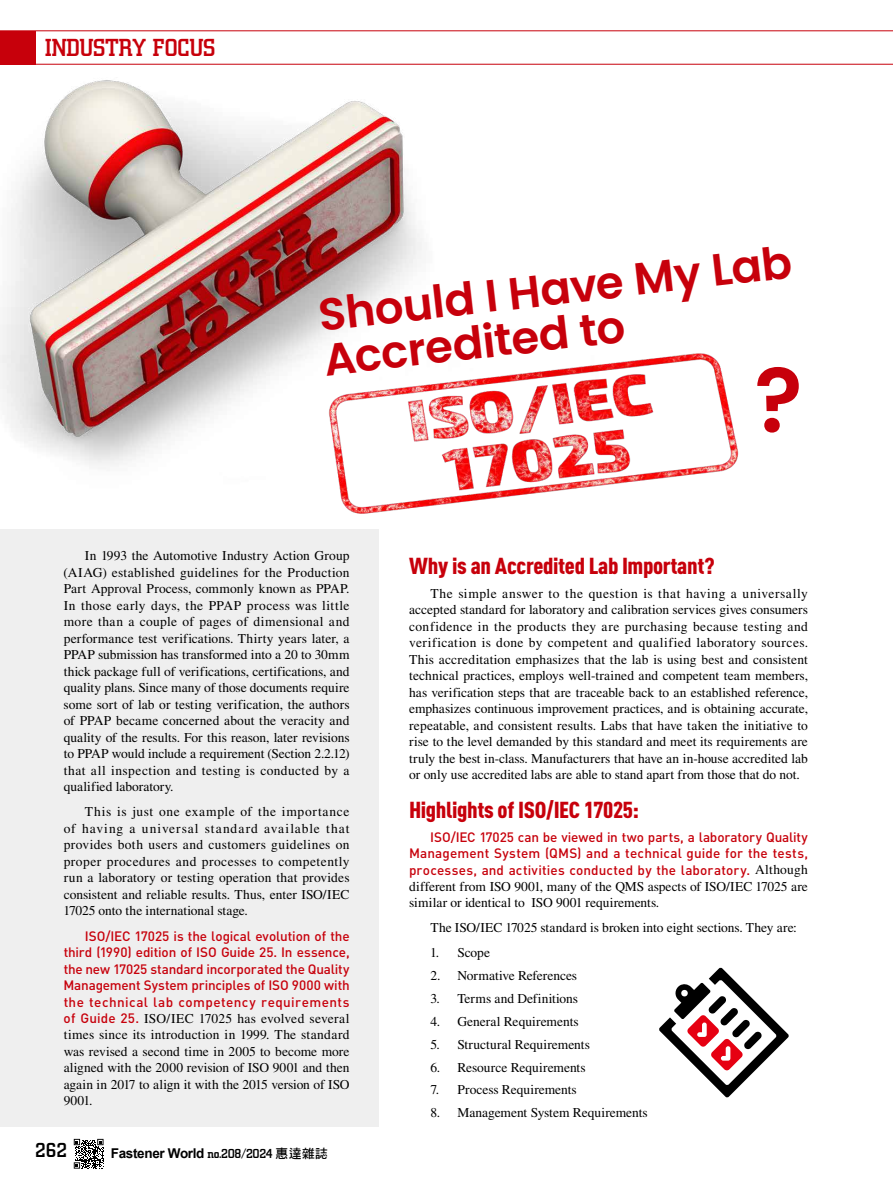
<style>
.page{position:relative;width:893px;height:1191px;background:#fff}
.page>*{position:absolute;margin:0;border:0;box-sizing:border-box;transform-origin:0 0}
.t1{font:600 90px "Poppins";color:#c7000b}
.t2{font:600 45px/45.6px "Poppins";color:#c7000b}
.t3{font:500 25.5px "City D";letter-spacing:-.025em;color:#c7000b}
.t4{font:900 22.8px "DIN Cond";letter-spacing:-.015em;color:#c7000b;scale:1.05 1}
.t5{font:500 21px "City D";color:#000}
.t6{font:13.5px/16.5px "Times LT Std";color:#000;text-align:justify}
.t7{font:500 13.5px/16.5px "DIN Pro";letter-spacing:.025em;color:#c7000b;text-align:justify}
.t8{font:700 13.5px "Arial";letter-spacing:-.025em;color:#000}
.s1{font-family:"DIN Pro";font-weight:500;color:#c7000b}
.s2{font-family:"City D";font-weight:500}
.s3{font-family:"DF Hei Std W7";font-weight:400;font-size:12.75px}
.s4{font-family:"Times LT Std";font-weight:400;color:#000}
</style>
<div class="page">
<div style="left:0;top:529px;width:378px;height:598px;background:#efefef"></div>
<img style="left:0;top:80px;width:367px;height:383px">
<div style="left:0;top:31px;width:36px;height:33px;background:#c7000b"></div>
<hr style="left:0;top:64px;width:893px;height:1px;background:#c7000b">
<hr style="left:0;top:31px;width:893px;height:1px;background:#c7000b">
<svg style="left:74px;top:1138px;width:30px;height:30px"></svg>
<img style="left:89px;top:105px;width:650px;height:409px">
<svg style="left:659px;top:967px;width:130px;height:130px"></svg>
<h3 class="t3" style="left:45px;top:34px;width:172px">INDUSTRY FOCUS</h3>
<h2 class="t2" style="left:316px;top:291px;width:477px;rotate:-6deg">Should I Have My Lab<br>Accredited to</h2>
<h1 class="t1" style="left:754px;top:348px;width:50px">?</h1>
<p class="t6" style="left:64px;top:547px;width:287px;text-indent:21px">In 1993 the Automotive Industry Action Group (AIAG) established guidelines for the Production Part Approval Process, commonly known as PPAP.<br>In those early days, the PPAP process was little more than a couple of pages of dimensional and performance test verifications. Thirty years later, a PPAP submission has transformed into a 20 to 30mm thick package full of verifications, certifications, and quality plans. Since many of those documents require some sort of lab or testing verification, the authors of PPAP became concerned about the veracity and quality of the results. For this reason, later revisions to PPAP would include a requirement (Section 2.2.12) that all inspection and testing is conducted by a qualified laboratory.</p>
<p class="t6" style="left:63px;top:803px;width:288px;text-indent:22px">This is just one example of the importance of having a universal standard available that provides both users and customers guidelines on proper procedures and processes to competently run a laboratory or testing operation that provides consistent and reliable results. Thus, enter ISO/IEC 17025 onto the international stage.</p>
<p class="t7" style="left:64px;top:927px;width:288px;text-indent:21px">ISO/IEC 17025 is the logical evolution of the third (1990) edition of ISO Guide 25. In essence, the new 17025 standard incorporated the Quality Management System principles of ISO 9000 with the technical lab competency requirements</p>
<p class="t6" style="left:64px;top:1010px;width:287px"><span class="s1">of Guide 25.</span> ISO/IEC 17025 has evolved several times since its introduction in 1999. The standard was revised a second time in 2005 to become more aligned with the 2000 revision of ISO 9001 and then again in 2017 to align it with the 2015 version of ISO 9001.</p>
<h3 class="t5" style="left:35px;top:1138px;width:33px">262</h3>
<p class="t8" style="left:111px;top:1144px;width:219px">Fastener World <span class="s2">no.208/2024</span> <span class="s3">惠達雜誌</span></p>
<h3 class="t4" style="left:409px;top:552px;width:293px">Why is an Accredited Lab Important?</h3>
<p class="t6" style="left:409px;top:585px;width:400px;text-indent:21px">The simple answer to the question is that having a universally accepted standard for laboratory and calibration services gives consumers confidence in the products they are purchasing because testing and verification is done by competent and qualified laboratory sources.<br>This accreditation emphasizes that the lab is using best and consistent technical practices, employs well-trained and competent team members, has verification steps that are traceable back to an established reference, emphasizes continuous improvement practices, and is obtaining accurate, repeatable, and consistent results. Labs that have taken the initiative to rise to the level demanded by this standard and meet its requirements are truly the best in-class. Manufacturers that have an in-house accredited lab or only use accredited labs are able to stand apart from those that do not.</p>
<h3 class="t4" style="left:409px;top:795px;width:221px">Highlights of ISO/IEC 17025:</h3>
<p class="t7" style="left:409px;top:828px;width:401px;text-indent:21px">ISO/IEC 17025 can be viewed in two parts, a laboratory Quality Management System (QMS) and a technical guide for the tests, processes, and activities conducted by the laboratory. <span class="s4">Although</span></p>
<p class="t6" style="left:409px;top:877px;width:400px">different from ISO 9001, many of the QMS aspects of ISO/IEC 17025 are similar or identical to ISO 9001 requirements.</p>
<p class="t6" style="left:430px;top:919px;width:368px">The ISO/IEC 17025 standard is broken into eight sections. They are:</p>
<p class="t6" style="left:430px;top:944px;width:61px">1. Scope</p>
<p class="t6" style="left:430px;top:967px;width:148px">2. Normative References</p>
<p class="t6" style="left:430px;top:990px;width:149px">3. Terms and Definitions</p>
<p class="t6" style="left:430px;top:1013px;width:150px">4. General Requirements</p>
<p class="t6" style="left:430px;top:1035px;width:161px">5. Structural Requirements</p>
<p class="t6" style="left:430px;top:1058px;width:157px">6. Resource Requirements</p>
<p class="t6" style="left:430px;top:1081px;width:148px">7. Process Requirements</p>
<p class="t6" style="left:430px;top:1104px;width:219px">8. Management System Requirements</p>
</div>
